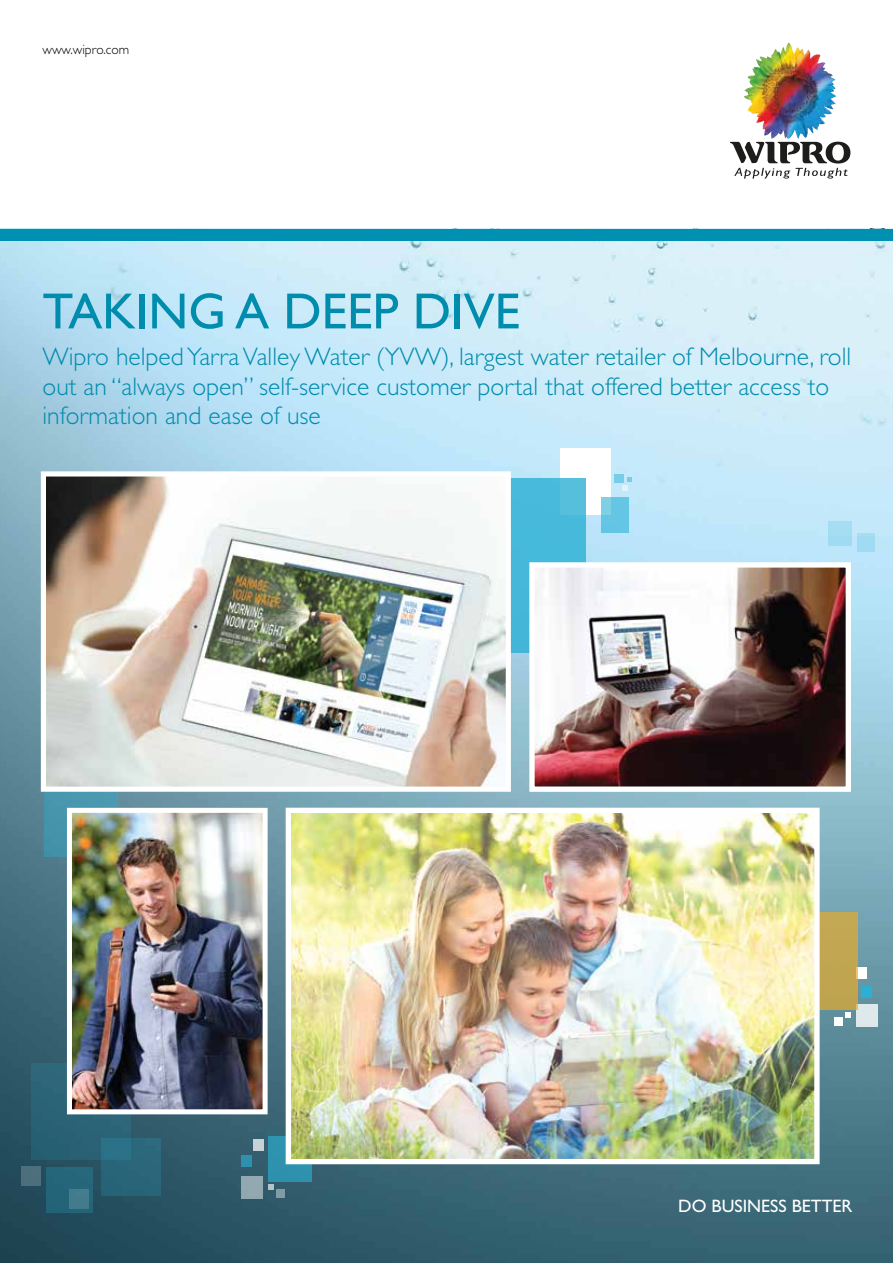
<style>
.page{position:relative;width:893px;height:1263px;background:#fff}
.page>*{position:absolute;margin:0;border:0;box-sizing:border-box;transform-origin:0 0}
.t1{font:51px "Gill Sans Std";color:#008cac}
.t2{font:300 25.5px/29.4px "Gill Sans Std";color:#008cac}
.t3{font:18px "Gill Sans Std";color:#fff}
.t4{font:300 13.5px "Gill Sans Std";color:#010101}
</style>
<div class="page">
<img style="left:0;top:240px;width:893px;height:1023px">
<svg style="left:730px;top:142px;width:120px;height:37px"></svg>
<img style="left:760px;top:43px;width:28px;height:16px">
<div style="left:0;top:229px;width:893px;height:11px;background:#0091b2"></div>
<div style="left:268px;top:1136px;width:44px;height:45px;background:#2e92af"></div>
<div style="left:241px;top:1176px;width:22px;height:22px;background:#93a8b1"></div>
<div style="left:253px;top:1139px;width:10px;height:11px;background:#c6d2d6"></div>
<div style="left:241px;top:1155px;width:11px;height:12px;background:#2d91ae"></div>
<svg style="left:268px;top:1184px;width:5px;height:6px"></svg>
<div style="left:276px;top:1189px;width:8px;height:9px;background:#819ba5"></div>
<div style="left:856px;top:1004px;width:22px;height:22px;background:#dfe8eb"></div>
<div style="left:855px;top:967px;width:11px;height:11px;background:#fff"></div>
<div style="left:861px;top:986px;width:11px;height:12px;background:#2bb0d4"></div>
<svg style="left:845px;top:1012px;width:6px;height:6px"></svg>
<div style="left:835px;top:1017px;width:8px;height:9px;background:#fff"></div>
<div style="left:781px;top:912px;width:76px;height:98px;background:#c1a651"></div>
<div style="left:560px;top:448px;width:51px;height:67px;background:#fff"></div>
<svg style="left:601px;top:497px;width:27px;height:36px"></svg>
<div style="left:615px;top:474px;width:9px;height:9px;background:#77cce7"></div>
<svg style="left:622px;top:477px;width:10px;height:13px"></svg>
<div style="left:469px;top:478px;width:117px;height:175px;background:linear-gradient(to bottom,#4bbcdc,#42b6d7)"></div>
<div style="left:31px;top:1063px;width:100px;height:97px;background:#2b6275"></div>
<div style="left:829px;top:521px;width:23px;height:24px;background:#a5ddf2"></div>
<div style="left:857px;top:533px;width:18px;height:18px;background:#a0dbf4"></div>
<div style="left:45px;top:760px;width:73px;height:96px;background:#4997af"></div>
<div style="left:101px;top:1138px;width:60px;height:58px;background:linear-gradient(to right,#28697e,#2c667a)"></div>
<div style="left:46px;top:1167px;width:47px;height:45px;background:#25667b"></div>
<div style="left:69px;top:1189px;width:20px;height:19px;background:#447b8c"></div>
<div style="left:21px;top:1166px;width:20px;height:20px;background:#4d6f7b"></div>
<img style="left:47px;top:477px;width:458px;height:309px">
<div style="left:41px;top:471px;width:470px;height:321px;border:5px solid #fff"></div>
<img style="left:292px;top:814px;width:522px;height:344px">
<div style="left:286px;top:808px;width:534px;height:356px;border:5px solid #fff"></div>
<img style="left:535px;top:568px;width:310px;height:218px">
<div style="left:529px;top:562px;width:322px;height:230px;border:5px solid #fff"></div>
<img style="left:73px;top:814px;width:189px;height:294px">
<div style="left:67px;top:808px;width:201px;height:306px;border:5px solid #fff"></div>
<p class="t4" style="left:43px;top:42px;width:88px">www.wipro.com</p>
<h1 class="t1" style="left:43px;top:282px;width:479px">TAKING A DEEP DIVE</h1>
<p class="t2" style="left:43px;top:342px;width:810px">Wipro helped Yarra Valley Water (YVW), largest water retailer of Melbourne, roll out an “always open” self-service customer portal that offered better access to information and ease of use</p>
<p class="t3" style="left:678px;top:1195px;width:176px">DO BUSINESS BETTER</p>
</div>
